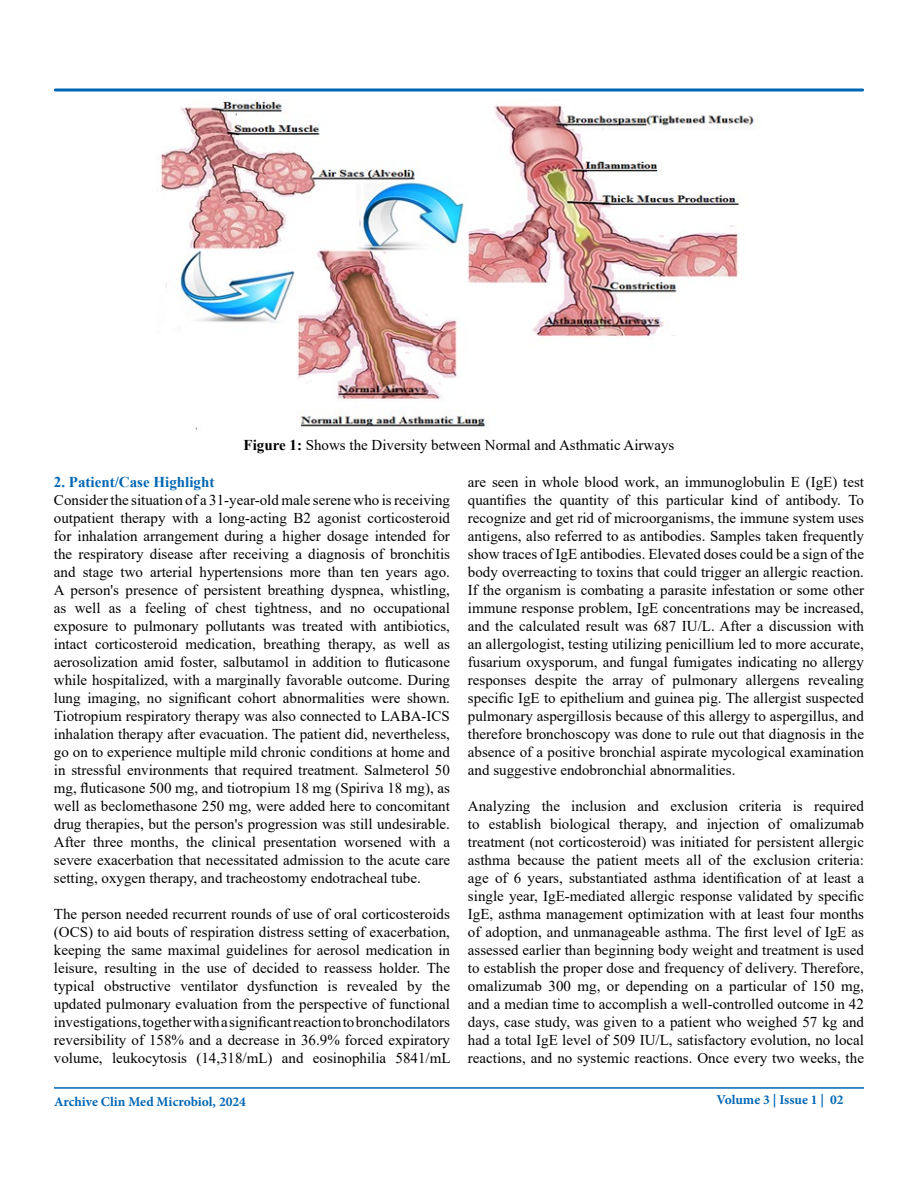
<style>
.page{position:relative;width:918px;height:1188px;background:#fff}
.page>*{position:absolute;margin:0;border:0;box-sizing:border-box;transform-origin:0 0}
.t1{font:15px/18px "Times New Roman";color:#000;text-align:justify}
.t2{font:700 15px "Times New Roman";color:#0066b3}
.t3{font:700 13.5px "Minion Pro";color:#0066b3}
.s1{font-weight:700}
</style>
<div class="page">
<hr style="left:54px;top:1087px;width:810px;height:2px;background:#0066b3">
<div style="left:54px;top:88px;width:810px;height:4px;border:2px solid #0066b3"></div>
<img style="left:157px;top:99px;width:602px;height:331px">
<p class="t1" style="left:244px;top:435px;width:432px"><span class="s1">Figure 1:</span> Shows the Diversity between Normal and Asthmatic Airways</p>
<p class="t2" style="left:54px;top:471px;width:162px">2. Patient/Case Highlight</p>
<p class="t1" style="left:54px;top:491px;width:398px">Consider the situation of a 31-year-old male serene who is receiving outpatient therapy with a long-acting B2 agonist corticosteroid for inhalation arrangement during a higher dosage intended for the respiratory disease after receiving a diagnosis of bronchitis and stage two arterial hypertensions more than ten years ago.<br>A person's presence of persistent breathing dyspnea, whistling, as well as a feeling of chest tightness, and no occupational exposure to pulmonary pollutants was treated with antibiotics, intact corticosteroid medication, breathing therapy, as well as aerosolization amid foster, salbutamol in addition to fluticasone while hospitalized, with a marginally favorable outcome. During lung imaging, no significant cohort abnormalities were shown.<br>Tiotropium respiratory therapy was also connected to LABA-ICS inhalation therapy after evacuation. The patient did, nevertheless, go on to experience multiple mild chronic conditions at home and in stressful environments that required treatment. Salmeterol 50 mg, fluticasone 500 mg, and tiotropium 18 mg (Spiriva 18 mg), as well as beclomethasone 250 mg, were added here to concomitant drug therapies, but the person's progression was still undesirable.<br>After three months, the clinical presentation worsened with a severe exacerbation that necessitated admission to the acute care setting, oxygen therapy, and tracheostomy endotracheal tube.</p>
<p class="t1" style="left:54px;top:905px;width:398px">The person needed recurrent rounds of use of oral corticosteroids (OCS) to aid bouts of respiration distress setting of exacerbation, keeping the same maximal guidelines for aerosol medication in leisure, resulting in the use of decided to reassess holder. The typical obstructive ventilator dysfunction is revealed by the updated pulmonary evaluation from the perspective of functional investigations, together with a significant reaction to bronchodilators reversibility of 158% and a decrease in 36.9% forced expiratory volume, leukocytosis (14,318/mL) and eosinophilia 5841/mL</p>
<p class="t1" style="left:468px;top:473px;width:398px">are seen in whole blood work, an immunoglobulin E (IgE) test quantifies the quantity of this particular kind of antibody. To recognize and get rid of microorganisms, the immune system uses antigens, also referred to as antibodies. Samples taken frequently show traces of IgE antibodies. Elevated doses could be a sign of the body overreacting to toxins that could trigger an allergic reaction.<br>If the organism is combating a parasite infestation or some other immune response problem, IgE concentrations may be increased, and the calculated result was 687 IU/L. After a discussion with an allergologist, testing utilizing penicillium led to more accurate, fusarium oxysporum, and fungal fumigates indicating no allergy responses despite the array of pulmonary allergens revealing specific IgE to epithelium and guinea pig. The allergist suspected pulmonary aspergillosis because of this allergy to aspergillus, and therefore bronchoscopy was done to rule out that diagnosis in the absence of a positive bronchial aspirate mycological examination and suggestive endobronchial abnormalities.</p>
<p class="t1" style="left:468px;top:797px;width:398px">Analyzing the inclusion and exclusion criteria is required to establish biological therapy, and injection of omalizumab treatment (not corticosteroid) was initiated for persistent allergic asthma because the patient meets all of the exclusion criteria: age of 6 years, substantiated asthma identification of at least a single year, IgE-mediated allergic response validated by specific IgE, asthma management optimization with at least four months of adoption, and unmanageable asthma. The first level of IgE as assessed earlier than beginning body weight and treatment is used to establish the proper dose and frequency of delivery. Therefore, omalizumab 300 mg, or depending on a particular of 150 mg, and a median time to accomplish a well-controlled outcome in 42 days, case study, was given to a patient who weighed 57 kg and had a total IgE level of 509 IU/L, satisfactory evolution, no local reactions, and no systemic reactions. Once every two weeks, the</p>
<p class="t3" style="left:54px;top:1092px;width:194px">Archive Clin Med Microbiol, 2024</p>
<p class="t3" style="left:716px;top:1090px;width:129px">Volume 3 | Issue 1 | 02</p>
</div>
